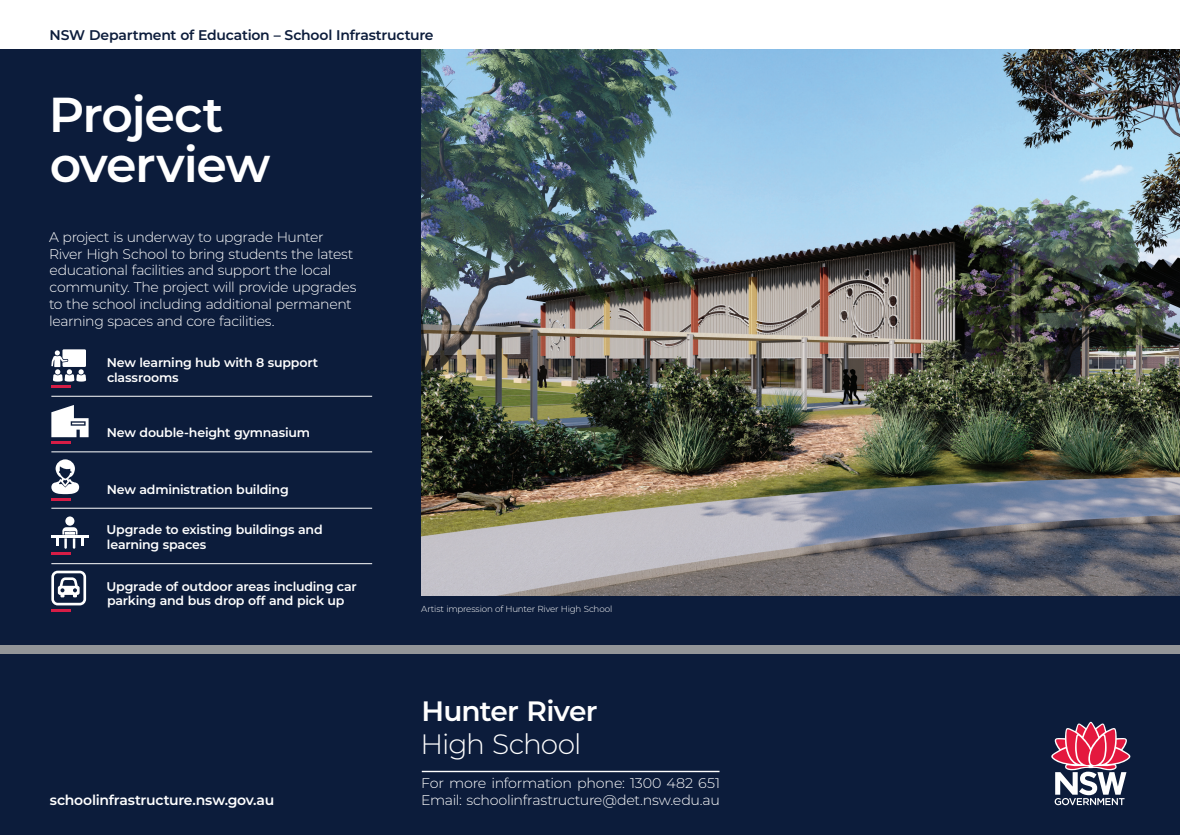
<style>
.page{position:relative;width:1180px;height:835px;background:#fff}
.page>*{position:absolute;margin:0;border:0;box-sizing:border-box;transform-origin:0 0}
.t1{font:600 49px/50.4px "Montserrat";letter-spacing:-.03em;color:#fff}
.t2{font:600 28px "Montserrat";letter-spacing:-.025em;color:#fff}
.t3{font:300 28px "Montserrat";letter-spacing:-.035em;color:#fff}
.t4{font:300 14px/16.8px "Montserrat";letter-spacing:-.025em;color:#fff}
.t5{font:600 14px "Montserrat";letter-spacing:-.015em;color:#0c1c3b}
.t6{font:600 14px "Montserrat";letter-spacing:-.015em;color:#fff}
.t7{font:600 12.6px/14.7px "Montserrat";letter-spacing:-.015em;color:#fff}
.t8{font:300 8.75px "Montserrat";letter-spacing:-.02em;color:#fff}
</style>
<div class="page">
<div style="left:0;top:50px;width:1180px;height:784px;background:#0c1c3b"></div>
<hr style="left:422px;top:770px;width:297px;height:2px;background:#fff">
<div style="left:0;top:645px;width:1180px;height:8px;background:#939598"></div>
<svg style="left:1051px;top:721px;width:79px;height:84px"></svg>
<img style="left:422px;top:50px;width:758px;height:545px">
<hr style="left:51px;top:396px;width:321px;height:1px;background:#fff">
<hr style="left:51px;top:451px;width:321px;height:1px;background:#fff">
<svg style="left:51px;top:405px;width:38px;height:32px"></svg>
<hr style="left:51px;top:441px;width:20px;height:3px;background:#d61d46">
<hr style="left:51px;top:507px;width:321px;height:1px;background:#fff">
<svg style="left:51px;top:349px;width:35px;height:32px"></svg>
<hr style="left:51px;top:385px;width:20px;height:3px;background:#d61d46">
<hr style="left:51px;top:563px;width:321px;height:1px;background:#fff">
<svg style="left:51px;top:459px;width:28px;height:35px"></svg>
<hr style="left:51px;top:497px;width:20px;height:3px;background:#d61d46">
<div style="left:65px;top:516px;width:9px;height:9px;background:#fff;border-radius:50%"></div>
<hr style="left:51px;top:535px;width:38px;height:2px;background:#fff">
<svg style="left:56px;top:527px;width:27px;height:21px"></svg>
<hr style="left:51px;top:552px;width:20px;height:3px;background:#d61d46">
<svg style="left:51px;top:570px;width:35px;height:35px"></svg>
<hr style="left:51px;top:609px;width:20px;height:3px;background:#d61d46">
<p class="t5" style="left:49px;top:25px;width:386px">NSW Department of Education – School Infrastructure</p>
<h1 class="t1" style="left:49px;top:87px;width:223px">Project overview</h1>
<p class="t4" style="left:49px;top:228px;width:309px">A project is underway to upgrade Hunter River High School to bring students the latest educational facilities and support the local community. The project will provide upgrades to the school including additional permanent learning spaces and core facilities.</p>
<p class="t7" style="left:107px;top:354px;width:213px">New learning hub with 8 support classrooms</p>
<p class="t7" style="left:107px;top:425px;width:205px">New double-height gymnasium</p>
<p class="t7" style="left:107px;top:481px;width:183px">New administration building</p>
<p class="t7" style="left:107px;top:522px;width:218px">Upgrade to existing buildings and learning spaces</p>
<p class="t7" style="left:107px;top:578px;width:252px">Upgrade of outdoor areas including car parking and bus drop off and pick up</p>
<p class="t6" style="left:50px;top:790px;width:226px">schoolinfrastructure.nsw.gov.au</p>
<p class="t8" style="left:421px;top:603px;width:192px">Artist impression of Hunter River High School</p>
<h2 class="t2" style="left:421px;top:691px;width:178px">Hunter River</h2>
<h2 class="t3" style="left:421px;top:725px;width:162px">High School</h2>
<p class="t4" style="left:421px;top:774px;width:300px">For more information phone: 1300 482 651<br>Email: schoolinfrastructure@det.nsw.edu.au</p>
</div>
